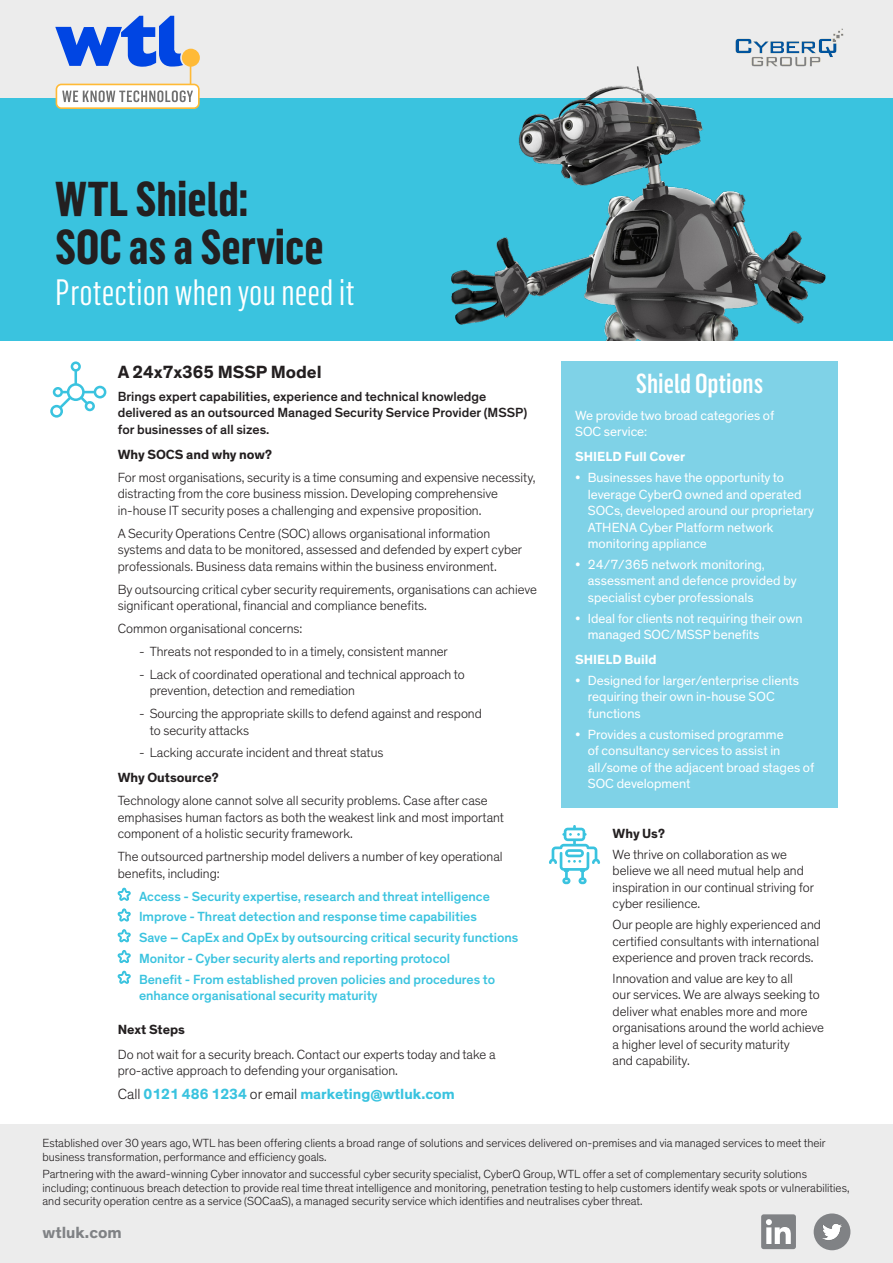
<style>
.page{position:relative;width:893px;height:1263px;background:#fff}
.page>*{position:absolute;margin:0;border:0;box-sizing:border-box;transform-origin:0 0}
.t1{font:700 48px/48px "Flama Condensed";color:#231f20}
.t2{font:36px "Flama Condensed";color:#fff}
.t3{font:500 27px "Flama Condensed";color:#fff}
.t4{font:700 18px "Theinhardt";color:#231f20}
.t5{font:700 16.5px "Theinhardt";color:#808285}
.t6{font:700 15px "Theinhardt";color:#3ac3df}
.t7{font:300 13.5px/16.5px "Theinhardt";color:#231f20}
.t8{font:13.5px/16.5px "Theinhardt";color:#fff}
.t9{font:500 13.5px/16.5px "Theinhardt";color:#3ac3df}
.t10{font:500 13.5px/16.5px "Theinhardt";color:#231f20}
.t11{font:700 13.5px "Theinhardt";color:#231f20}
.t12{font:700 13.5px "Theinhardt";color:#fff}
.t13{font:300 12px/13.5px "Theinhardt";color:#231f20}
.s1{font-weight:300;color:#231f20}
</style>
<div class="page">
<div style="left:0;top:98px;width:893px;height:242px;background:#3ac3df"></div>
<div style="left:0;top:0;width:893px;height:98px;background:#ececec"></div>
<svg style="left:55px;top:16px;width:128px;height:51px"></svg>
<div style="left:182px;top:49px;width:18px;height:18px;background:#ffba36;border-radius:9px"></div>
<svg style="left:56px;top:84px;width:144px;height:25px;background:#e3dac9"></svg>
<img style="left:736px;top:28px;width:108px;height:34px">
<div style="left:0;top:1125px;width:893px;height:138px;background:#ececec"></div>
<div style="left:814px;top:1213px;width:36px;height:37px;background:#808285;border-radius:50%"></div>
<img style="left:817px;top:1217px;width:30px;height:30px">
<svg style="left:761px;top:1214px;width:35px;height:35px"></svg>
<div style="left:561px;top:361px;width:277px;height:447px;background:#7fd2e7"></div>
<svg style="left:117px;top:887px;width:14px;height:14px"></svg>
<svg style="left:117px;top:908px;width:14px;height:14px"></svg>
<svg style="left:117px;top:929px;width:14px;height:14px"></svg>
<svg style="left:117px;top:950px;width:14px;height:13px"></svg>
<svg style="left:117px;top:970px;width:14px;height:14px"></svg>
<svg style="left:50px;top:361px;width:56px;height:57px"></svg>
<svg style="left:549px;top:825px;width:51px;height:59px"></svg>
<img style="left:451px;top:62px;width:375px;height:278px">
<p class="t1" style="left:55px;top:173px;width:270px">WTL Shield:<br>SOC as a Service</p>
<p class="t2" style="left:55px;top:269px;width:301px">Protection when you need it</p>
<p class="t4" style="left:118px;top:361px;width:205px">A 24x7x365 MSSP Model</p>
<p class="t10" style="left:118px;top:388px;width:411px">Brings expert capabilities, experience and technical knowledge delivered as an outsourced Managed Security Service Provider (MSSP) for businesses of all sizes.</p>
<p class="t11" style="left:118px;top:446px;width:156px">Why SOCS and why now?</p>
<p class="t7" style="left:118px;top:469px;width:419px">For most organisations, security is a time consuming and expensive necessity, distracting from the core business mission. Developing comprehensive in-house IT security poses a challenging and expensive proposition.</p>
<p class="t7" style="left:118px;top:525px;width:406px">A Security Operations Centre (SOC) allows organisational information systems and data to be monitored, assessed and defended by expert cyber professionals. Business data remains within the business environment.</p>
<p class="t7" style="left:118px;top:581px;width:421px">By outsourcing critical cyber security requirements, organisations can achieve significant operational, financial and compliance benefits.</p>
<p class="t7" style="left:118px;top:620px;width:186px">Common organisational concerns:</p>
<p class="t7" style="left:139px;top:643px;width:310px">- Threats not responded to in a timely, consistent manner</p>
<p class="t7" style="left:150px;top:666px;width:317px;text-indent:-11px">- Lack of coordinated operational and technical approach to prevention, detection and remediation</p>
<p class="t7" style="left:150px;top:705px;width:334px;text-indent:-11px">- Sourcing the appropriate skills to defend against and respond to security attacks</p>
<p class="t7" style="left:139px;top:745px;width:246px">- Lacking accurate incident and threat status</p>
<p class="t11" style="left:118px;top:769px;width:102px">Why Outsource?</p>
<p class="t7" style="left:118px;top:793px;width:388px">Technology alone cannot solve all security problems. Case after case emphasises human factors as both the weakest link and most important component of a holistic security framework.</p>
<p class="t7" style="left:118px;top:849px;width:386px">The outsourced partnership model delivers a number of key operational benefits, including:</p>
<p class="t9" style="left:139px;top:888px;width:352px">Access - Security expertise, research and threat intelligence</p>
<p class="t9" style="left:139px;top:909px;width:339px">Improve - Threat detection and response time capabilities</p>
<p class="t9" style="left:139px;top:929px;width:381px">Save – CapEx and OpEx by outsourcing critical security functions</p>
<p class="t9" style="left:139px;top:950px;width:313px">Monitor - Cyber security alerts and reporting protocol</p>
<p class="t9" style="left:139px;top:971px;width:357px">Benefit - From established proven policies and procedures to enhance organisational security maturity</p>
<p class="t11" style="left:118px;top:1021px;width:69px">Next Steps</p>
<p class="t7" style="left:118px;top:1046px;width:379px">Do not wait for a security breach. Contact our experts today and take a pro-active approach to defending your organisation.</p>
<p class="t6" style="left:118px;top:1084px;width:339px"><span class="s1">Call</span> 0121 486 1234 <span class="s1">or email</span> marketing@wtluk.com</p>
<p class="t3" style="left:636px;top:367px;width:129px">Shield Options</p>
<p class="t8" style="left:575px;top:407px;width:201px">We provide two broad categories of<br>SOC service:</p>
<p class="t12" style="left:575px;top:448px;width:112px">SHIELD Full Cover</p>
<p class="t8" style="left:588px;top:470px;width:228px;text-indent:-13px">• Businesses have the opportunity to leverage CyberQ owned and operated SOCs, developed around our proprietary ATHENA Cyber Platform network monitoring appliance</p>
<p class="t8" style="left:588px;top:556px;width:210px;text-indent:-13px">• 24/7/365 network monitoring, assessment and defence provided by specialist cyber professionals</p>
<p class="t8" style="left:588px;top:610px;width:216px;text-indent:-13px">• Ideal for clients not requiring their own managed SOC/MSSP benefits</p>
<p class="t12" style="left:575px;top:651px;width:83px">SHIELD Build</p>
<p class="t8" style="left:588px;top:672px;width:213px;text-indent:-13px">• Designed for larger/enterprise clients requiring their own in-house SOC functions</p>
<p class="t8" style="left:588px;top:726px;width:228px;text-indent:-13px">• Provides a customised programme<br>of consultancy services to assist in all/some of the adjacent broad stages of<br>SOC development</p>
<p class="t11" style="left:613px;top:825px;width:54px">Why Us?</p>
<p class="t7" style="left:613px;top:846px;width:203px">We thrive on collaboration as we believe we all need mutual help and inspiration in our continual striving for cyber resilience.</p>
<p class="t7" style="left:613px;top:916px;width:210px">Our people are highly experienced and certified consultants with international experience and proven track records.</p>
<p class="t7" style="left:613px;top:970px;width:213px">Innovation and value are key to all<br>our services. We are always seeking to deliver what enables more and more organisations around the world achieve a higher level of security maturity<br>and capability.</p>
<p class="t13" style="left:43px;top:1136px;width:785px">Established over 30 years ago, WTL has been offering clients a broad range of solutions and services delivered on-premises and via managed services to meet their business transformation, performance and efficiency goals.</p>
<p class="t13" style="left:43px;top:1168px;width:808px">Partnering with the award-winning Cyber innovator and successful cyber security specialist, CyberQ Group, WTL offer a set of complementary security solutions including; continuous breach detection to provide real time threat intelligence and monitoring, penetration testing to help customers identify weak spots or vulnerabilities, and security operation centre as a service (SOCaaS), a managed security service which identifies and neutralises cyber threat.</p>
<p class="t5" style="left:43px;top:1222px;width:81px">wtluk.com</p>
</div>
